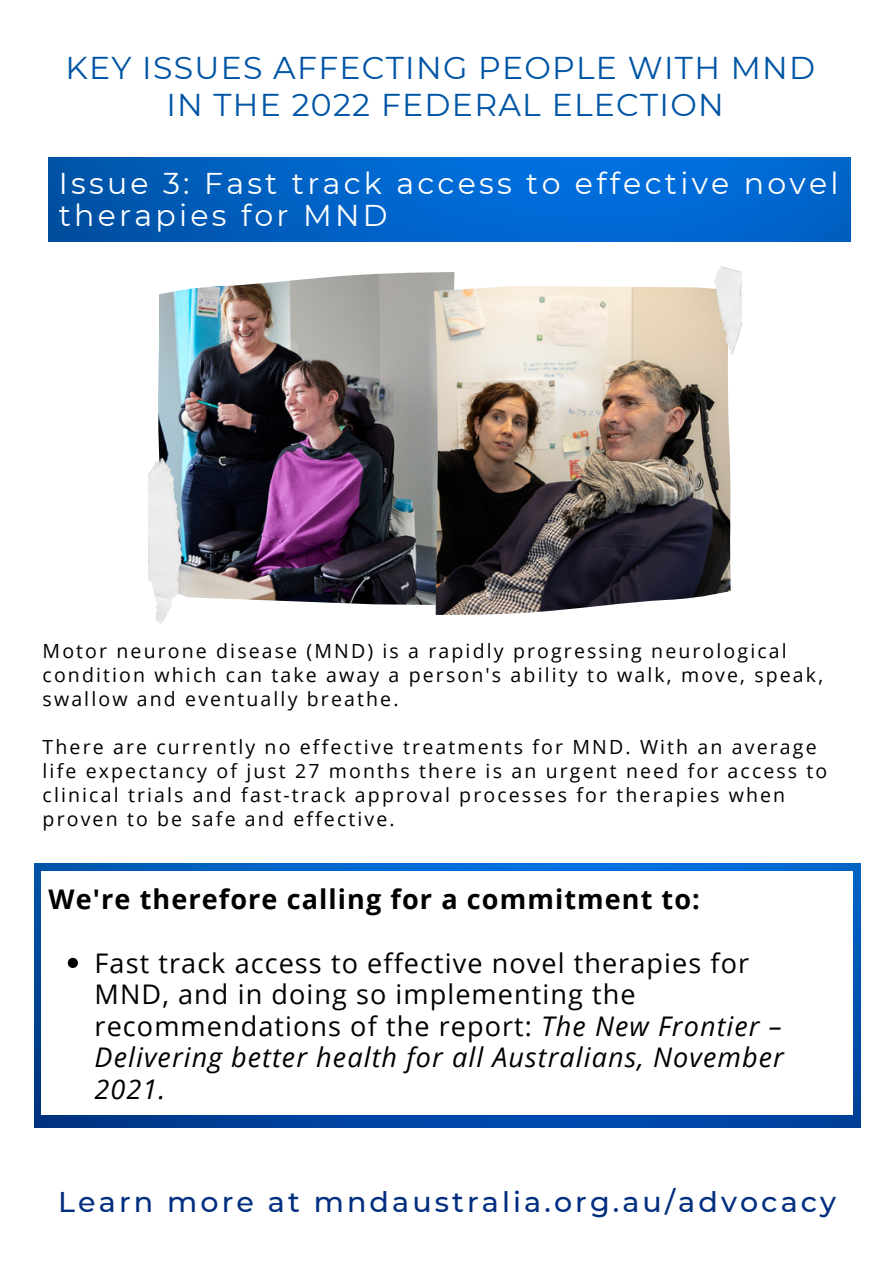
<style>
.page{position:relative;width:894px;height:1264px;background:#fff}
.page>*{position:absolute;margin:0;border:0;box-sizing:border-box;transform-origin:0 0}
.t1{font:31.5px "Montserrat";letter-spacing:.04em;color:#0055a5}
.t2{font:30px/32.7px "Montserrat";letter-spacing:.11em;color:#fff}
.t3{font:500 28.5px "Montserrat";letter-spacing:.11em;color:#012e7f}
.t4{font:27px/31.5px "Open Sans";letter-spacing:.04em;color:#000}
.t5{font:700 27px "Open Sans";letter-spacing:.04em;color:#000}
.t6{font:19.5px/24px "Open Sans";letter-spacing:.11em;color:#000}
.s1{font-style:italic}
</style>
<div class="page">
<img style="left:148px;top:267px;width:593px;height:356px">
<img style="left:34px;top:863px;width:825px;height:264px">
<div style="left:41px;top:871px;width:811px;height:243px;background:#fff"></div>
<svg style="left:68px;top:957px;width:10px;height:11px"></svg>
<img style="left:49px;top:158px;width:801px;height:83px">
<p class="t1" style="left:65px;top:48px;width:751px">KEY ISSUES AFFECTING PEOPLE WITH MND</p>
<p class="t1" style="left:166px;top:85px;width:558px">IN THE 2022 FEDERAL ELECTION</p>
<p class="t2" style="left:59px;top:167px;width:781px">Issue 3: Fast track access to effective novel therapies for MND</p>
<p class="t6" style="left:43px;top:638px;width:781px">Motor neurone disease (MND) is a rapidly progressing neurological condition which can take away a person's ability to walk, move, speak, swallow and eventually breathe.</p>
<p class="t6" style="left:43px;top:734px;width:786px">There are currently no effective treatments for MND. With an average life expectancy of just 27 months there is an urgent need for access to clinical trials and fast-track approval processes for therapies when proven to be safe and effective.</p>
<p class="t5" style="left:49px;top:880px;width:652px">We're therefore calling for a commitment to:</p>
<p class="t4" style="left:95px;top:946px;width:690px">Fast track access to effective novel therapies for MND, and in doing so implementing the recommendations of the report: <span class="s1">The New Frontier – Delivering better health for all Australians, November 2021.</span></p>
<p class="t3" style="left:58px;top:1184px;width:779px">Learn more at mndaustralia.org.au/advocacy</p>
</div>
